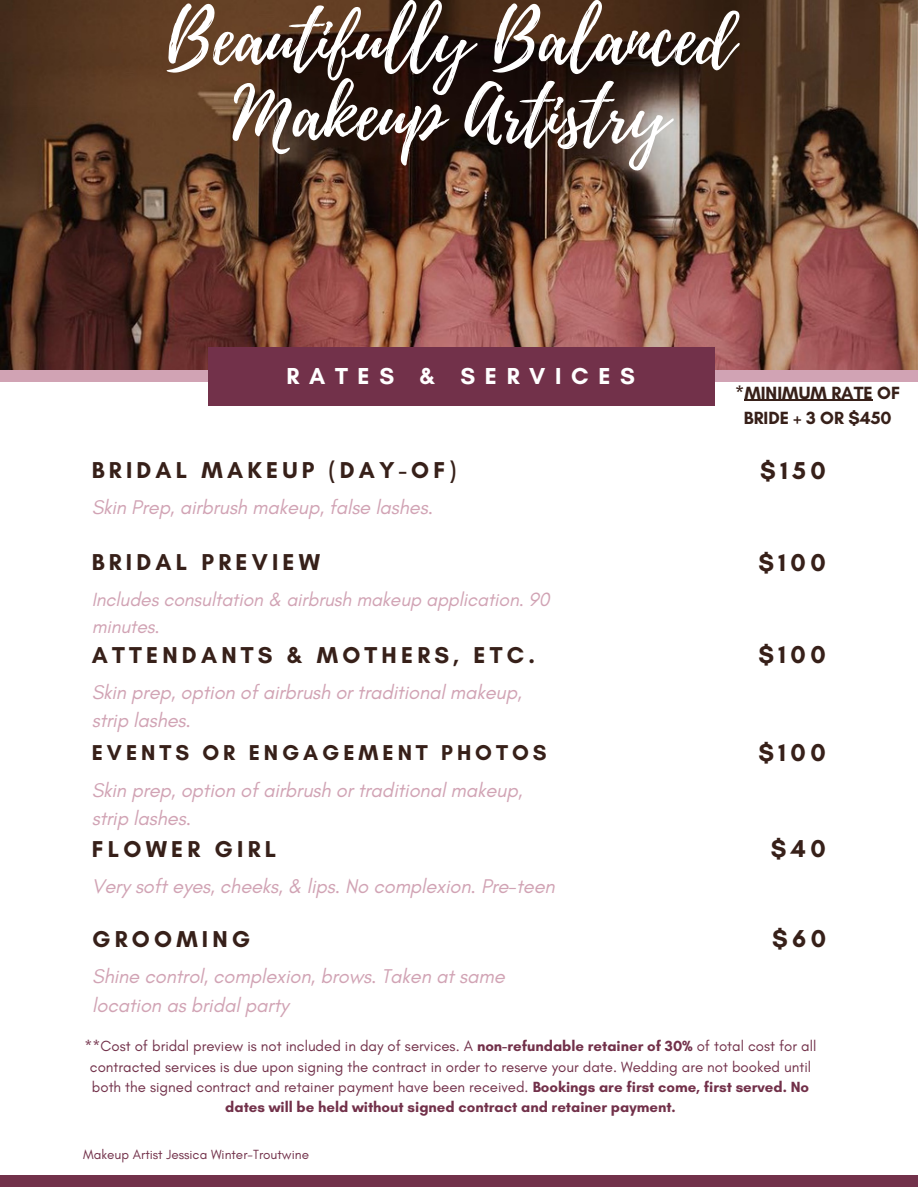
<style>
.page{position:relative;width:918px;height:1188px;background:#fff}
.page>*{position:absolute;margin:0;border:0;box-sizing:border-box;transform-origin:0 0}
.t1{font:72px/75.3px "Playlist Script";color:#fff;text-align:center}
.t2{font:700 24.9px "Glacial Indifference";letter-spacing:.18em;color:#372019}
.t3{font:700 23.55px "Glacial Indifference";letter-spacing:.41em;color:#fff}
.t4{font:700 23.4px "Glacial Indifference";letter-spacing:.18em;color:#372019}
.t5{font:700 21.9px "Glacial Indifference";letter-spacing:.18em;color:#372019}
.t6{font:italic 20.25px/28.2px "Glacial Indifference";letter-spacing:-.01em;color:#d1a3b4}
.t7{font:italic 19.5px/27px "Glacial Indifference";letter-spacing:-.01em;color:#d1a3b4}
.t8{font:700 18px/24.8px "Glacial Indifference";color:#372019;text-align:center}
.t9{font:15px/20.2px "Glacial Indifference";color:#72314a;text-align:center}
.t10{font:13.5px "Glacial Indifference";color:#72314a}
.s1{font-weight:700}
</style>
<div class="page">
<img style="left:1px;top:0;width:917px;height:370px">
<div style="left:0;top:370px;width:918px;height:12px;background:#d1a3b4"></div>
<div style="left:208px;top:347px;width:506px;height:59px;background:#72314a"></div>
<div style="left:0;top:1176px;width:918px;height:11px;background:#72314a"></div>
<hr style="left:744px;top:400px;width:129px;height:1px;background:#372019">
<h1 class="t1" style="left:167px;top:4px;width:569px">Beautifully Balanced<br>Makeup Artistry</h1>
<h3 class="t3" style="left:287px;top:361px;width:350px">RATES &amp; SERVICES</h3>
<p class="t8" style="left:735px;top:380px;width:167px">*MINIMUM RATE OF<br>BRIDE + 3 OR $450</p>
<h3 class="t4" style="left:92px;top:455px;width:366px">BRIDAL MAKEUP (DAY-OF)</h3>
<h2 class="t2" style="left:760px;top:455px;width:67px">$150</h2>
<h3 class="t6" style="left:92px;top:493px;width:343px">Skin Prep, airbrush makeup, false lashes.</h3>
<h3 class="t4" style="left:92px;top:548px;width:230px">BRIDAL PREVIEW</h3>
<h2 class="t2" style="left:758px;top:548px;width:69px">$100</h2>
<h3 class="t7" style="left:92px;top:585px;width:459px">Includes consultation &amp; airbrush makeup application. 90 minutes.</h3>
<h3 class="t4" style="left:92px;top:641px;width:445px">ATTENDANTS &amp; MOTHERS, ETC.</h3>
<h3 class="t6" style="left:92px;top:678px;width:431px">Skin prep, option of airbrush or traditional makeup, strip lashes.</h3>
<h2 class="t2" style="left:758px;top:639px;width:69px">$100</h2>
<h3 class="t5" style="left:92px;top:739px;width:456px">EVENTS OR ENGAGEMENT PHOTOS</h3>
<h3 class="t6" style="left:92px;top:776px;width:432px">Skin prep, option of airbrush or traditional makeup, strip lashes.</h3>
<h3 class="t4" style="left:92px;top:835px;width:186px">FLOWER GIRL</h3>
<h3 class="t6" style="left:92px;top:872px;width:465px">Very soft eyes, cheeks, &amp; lips. No complexion. Pre-teen</h3>
<h3 class="t4" style="left:92px;top:925px;width:160px">GROOMING</h3>
<h3 class="t6" style="left:92px;top:962px;width:414px">Shine control, complexion, brows. Taken at same location as bridal party</h3>
<h2 class="t2" style="left:758px;top:737px;width:69px">$100</h2>
<h2 class="t2" style="left:771px;top:833px;width:57px">$40</h2>
<h2 class="t2" style="left:772px;top:923px;width:56px">$60</h2>
<p class="t9" style="left:85px;top:1036px;width:733px">**Cost of bridal preview is not included in day of services. A <span class="s1">non-refundable retainer of 30%</span> of total cost for all contracted services is due upon signing the contract in order to reserve your date. Wedding are not booked until both the signed contract and retainer payment have been received. <span class="s1">Bookings are first come, first served. No dates will be held without signed contract and retainer payment.</span></p>
<p class="t10" style="left:83px;top:1146px;width:227px">Makeup Artist Jessica Winter-Troutwine</p>
</div>
